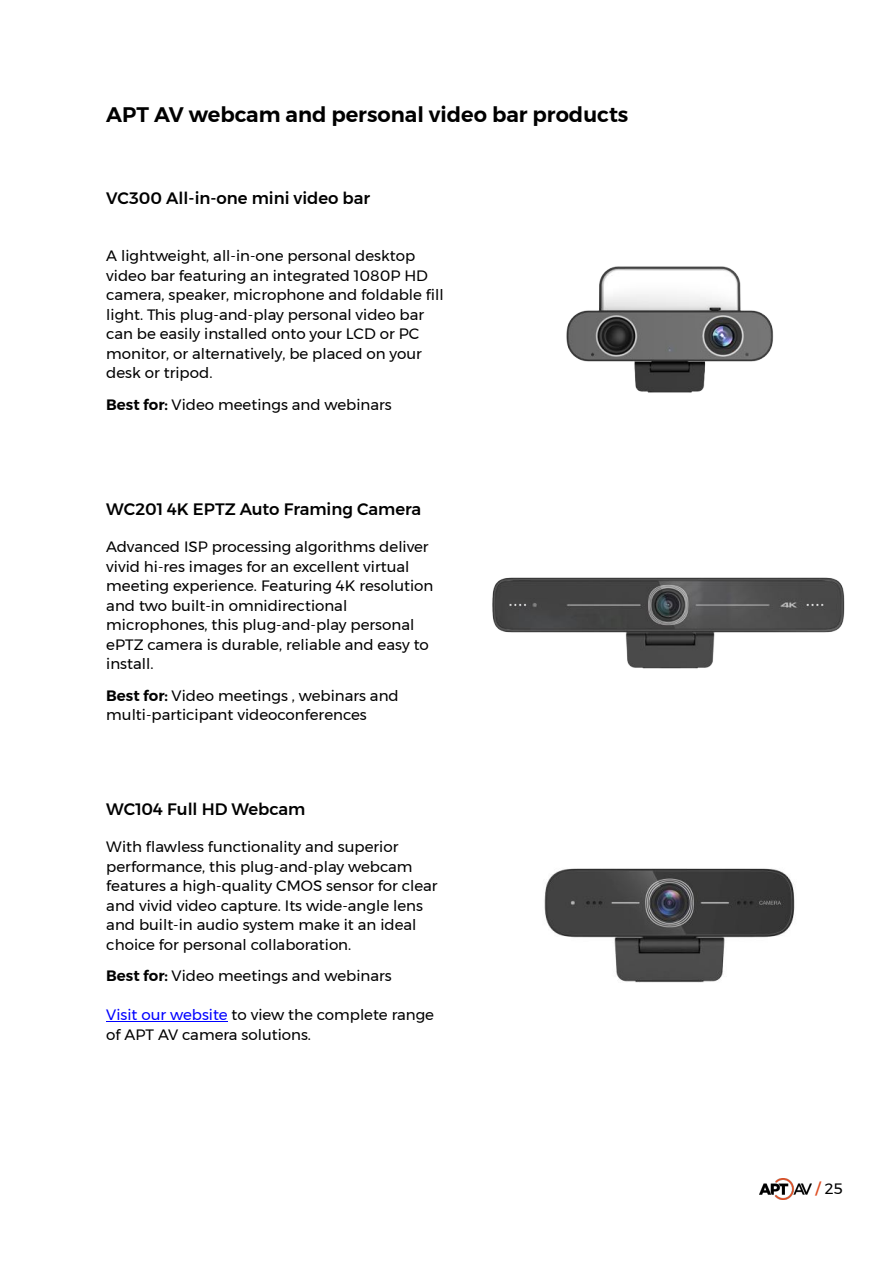
<style>
.page{position:relative;width:893px;height:1263px;background:#fff}
.page>*{position:absolute;margin:0;border:0;box-sizing:border-box;transform-origin:0 0}
.t1{font:600 21px "Montserrat";color:#000}
.t2{font:500 16.5px "Montserrat";color:#000}
.t3{font:15px/19.5px "Montserrat";color:#000}
.s1{font-weight:600}
.s2{color:#00f}
.s3{font-weight:500;color:#de5026}
</style>
<div class="page">
<hr style="left:106px;top:1021px;width:122px;height:1px;background:#00f">
<img style="left:566px;top:266px;width:208px;height:127px">
<img style="left:492px;top:577px;width:353px;height:92px">
<img style="left:544px;top:868px;width:251px;height:115px">
<img style="left:759px;top:1178px;width:52px;height:22px">
<h1 class="t1" style="left:106px;top:102px;width:524px">APT AV webcam and personal video bar products</h1>
<p class="t2" style="left:106px;top:188px;width:265px">VC300 All-in-one mini video bar</p>
<p class="t3" style="left:106px;top:246px;width:339px">A lightweight, all-in-one personal desktop video bar featuring an integrated 1080P HD camera, speaker, microphone and foldable fill light. This plug-and-play personal video bar can be easily installed onto your LCD or PC monitor, or alternatively, be placed on your desk or tripod.</p>
<p class="t3" style="left:106px;top:395px;width:287px"><span class="s1">Best for:</span> Video meetings and webinars</p>
<p class="t2" style="left:106px;top:499px;width:316px">WC201 4K EPTZ Auto Framing Camera</p>
<p class="t3" style="left:106px;top:537px;width:329px">Advanced ISP processing algorithms deliver vivid hi-res images for an excellent virtual meeting experience. Featuring 4K resolution and two built-in omnidirectional microphones, this plug-and-play personal ePTZ camera is durable, reliable and easy to install.</p>
<p class="t3" style="left:106px;top:686px;width:294px"><span class="s1">Best for:</span> Video meetings , webinars and multi-participant videoconferences</p>
<p class="t2" style="left:106px;top:799px;width:200px">WC104 Full HD Webcam</p>
<p class="t3" style="left:106px;top:837px;width:333px">With flawless functionality and superior performance, this plug-and-play webcam features a high-quality CMOS sensor for clear and vivid video capture. Its wide-angle lens and built-in audio system make it an ideal choice for personal collaboration.</p>
<p class="t3" style="left:106px;top:966px;width:287px"><span class="s1">Best for:</span> Video meetings and webinars</p>
<p class="t3" style="left:106px;top:1005px;width:329px"><span class="s2">Visit our website</span> to view the complete range of APT AV camera solutions.</p>
<p class="t3" style="left:815px;top:1178px;width:29px"><span class="s3">/</span> 25</p>
</div>
